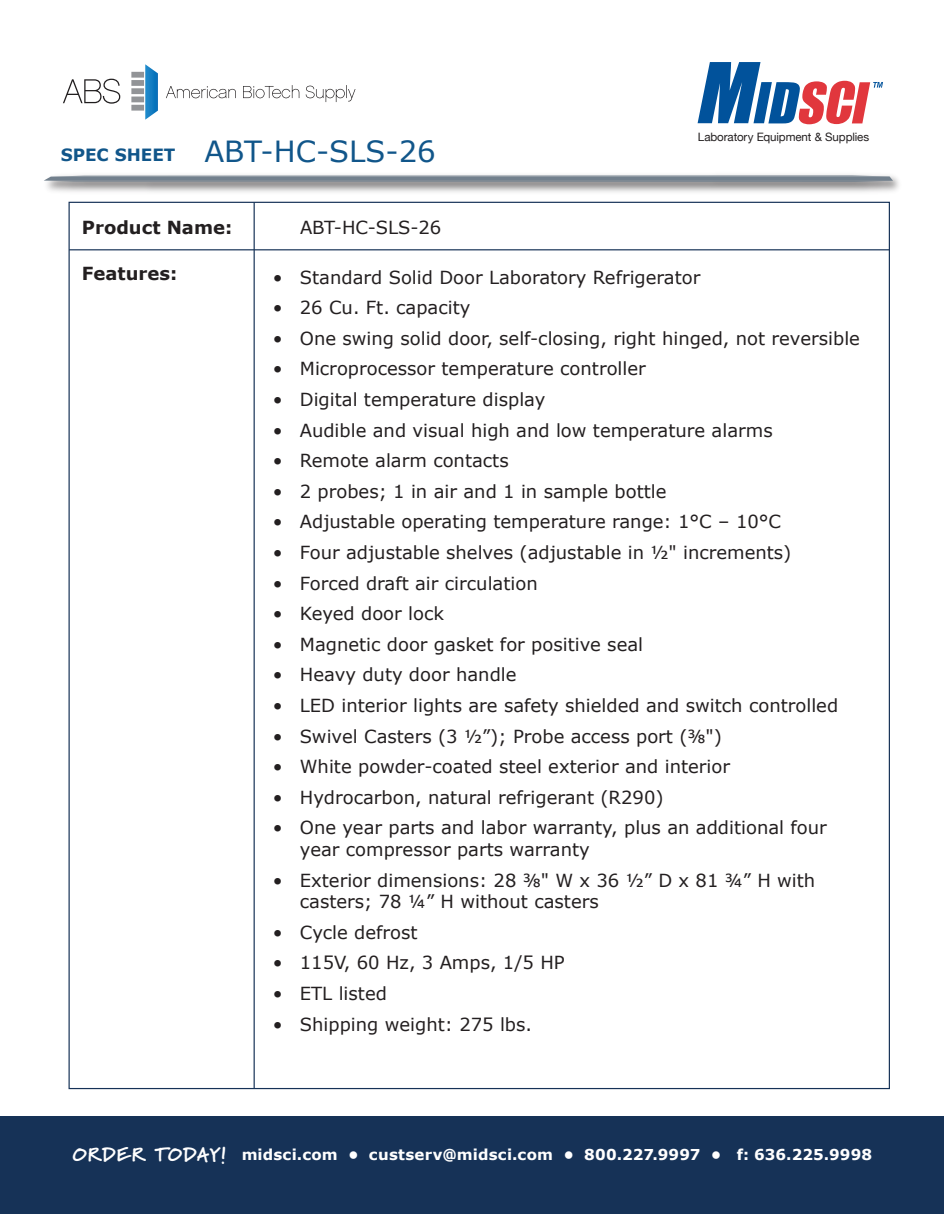
<style>
.page{position:relative;width:945px;height:1215px;background:#fff}
.page>*{position:absolute;margin:0;border:0;box-sizing:border-box;transform-origin:0 0}
.t1{font:29.1px "Verdana";color:#11568a}
.t2{font:18px/21.6px "Verdana";color:#231f20}
.t3{font:700 18px "Verdana";color:#231f20}
.t4{font:700 15px "Verdana";letter-spacing:.01em;color:#fff}
.t5{font:11.55px "Helvetica Neue";letter-spacing:-.01em;color:#231f20}
.s1{font-weight:700;font-size:16.95px}
.s2{font-family:"Marydale";font-weight:900;font-size:19.5px}
</style>
<div class="page">
<svg style="left:63px;top:79px;width:57px;height:25px"></svg>
<svg style="left:166px;top:86px;width:70px;height:12px"></svg>
<svg style="left:243px;top:85px;width:56px;height:13px"></svg>
<svg style="left:306px;top:85px;width:49px;height:17px"></svg>
<div style="left:131px;top:105px;width:13px;height:6px;background:#929497"></div>
<div style="left:131px;top:97px;width:13px;height:5px;background:#929497"></div>
<div style="left:131px;top:88px;width:13px;height:6px;background:#929497"></div>
<div style="left:131px;top:80px;width:13px;height:6px;background:#929497"></div>
<div style="left:131px;top:72px;width:13px;height:6px;background:#929497"></div>
<svg style="left:145px;top:64px;width:13px;height:56px"></svg>
<svg style="left:44px;top:175px;width:849px;height:7px"></svg>
<div style="left:0;top:1116px;width:944px;height:98px;background:#163257"></div>
<svg style="left:698px;top:62px;width:185px;height:62px"></svg>
<hr style="left:69px;top:249px;width:820px;height:1px;background:#163257">
<hr style="left:254px;top:202px;width:1px;height:887px;background:#163257">
<h1 class="t1" style="left:61px;top:133px;width:377px"><span class="s1">SPEC SHEET</span> ABT-HC-SLS-26</h1>
<p class="t5" style="left:698px;top:128px;width:173px">Laboratory Equipment &amp; Supplies</p>
<p class="t3" style="left:82px;top:216px;width:152px">Product Name:</p>
<p class="t3" style="left:82px;top:262px;width:97px">Features:</p>
<p class="t2" style="left:300px;top:217px;width:143px">ABT-HC-SLS-26</p>
<p class="t2" style="left:273px;top:267px;width:429px">• Standard Solid Door Laboratory Refrigerator</p>
<p class="t2" style="left:273px;top:297px;width:199px">• 26 Cu. Ft. capacity</p>
<p class="t2" style="left:273px;top:328px;width:589px">• One swing solid door, self-closing, right hinged, not reversible</p>
<p class="t2" style="left:273px;top:358px;width:375px">• Microprocessor temperature controller</p>
<p class="t2" style="left:273px;top:389px;width:274px">• Digital temperature display</p>
<p class="t2" style="left:273px;top:420px;width:501px">• Audible and visual high and low temperature alarms</p>
<p class="t2" style="left:273px;top:450px;width:237px">• Remote alarm contacts</p>
<p class="t2" style="left:273px;top:481px;width:395px">• 2 probes; 1 in air and 1 in sample bottle</p>
<p class="t2" style="left:273px;top:511px;width:510px">• Adjustable operating temperature range: 1°C – 10°C</p>
<p class="t2" style="left:273px;top:542px;width:520px">• Four adjustable shelves (adjustable in ½" increments)</p>
<p class="t2" style="left:273px;top:573px;width:266px">• Forced draft air circulation</p>
<p class="t2" style="left:273px;top:603px;width:173px">• Keyed door lock</p>
<p class="t2" style="left:273px;top:634px;width:372px">• Magnetic door gasket for positive seal</p>
<p class="t2" style="left:273px;top:664px;width:245px">• Heavy duty door handle</p>
<p class="t2" style="left:273px;top:695px;width:567px">• LED interior lights are safety shielded and switch controlled</p>
<p class="t2" style="left:273px;top:726px;width:451px">• Swivel Casters (3 ½”); Probe access port (⅜")</p>
<p class="t2" style="left:273px;top:756px;width:459px">• White powder-coated steel exterior and interior</p>
<p class="t2" style="left:273px;top:787px;width:392px">• Hydrocarbon, natural refrigerant (R290)</p>
<p class="t2" style="left:300px;top:817px;width:529px;text-indent:-27px">• One year parts and labor warranty, plus an additional four year compressor parts warranty</p>
<p class="t2" style="left:300px;top:870px;width:517px;text-indent:-27px">• Exterior dimensions: 28 ⅜" W x 36 ½” D x 81 ¾” H with casters; 78 ¼” H without casters</p>
<p class="t2" style="left:273px;top:922px;width:146px">• Cycle defrost</p>
<p class="t2" style="left:273px;top:952px;width:293px">• 115V, 60 Hz, 3 Amps, 1/5 HP</p>
<p class="t2" style="left:273px;top:983px;width:116px">• ETL listed</p>
<p class="t2" style="left:273px;top:1014px;width:261px">• Shipping weight: 275 lbs.</p>
<p class="t4" style="left:73px;top:1145px;width:801px"><span class="s2">ORDER TODAY!</span> midsci.com • custserv@midsci.com • 800.227.9997 • f: 636.225.9998</p>
</div>
